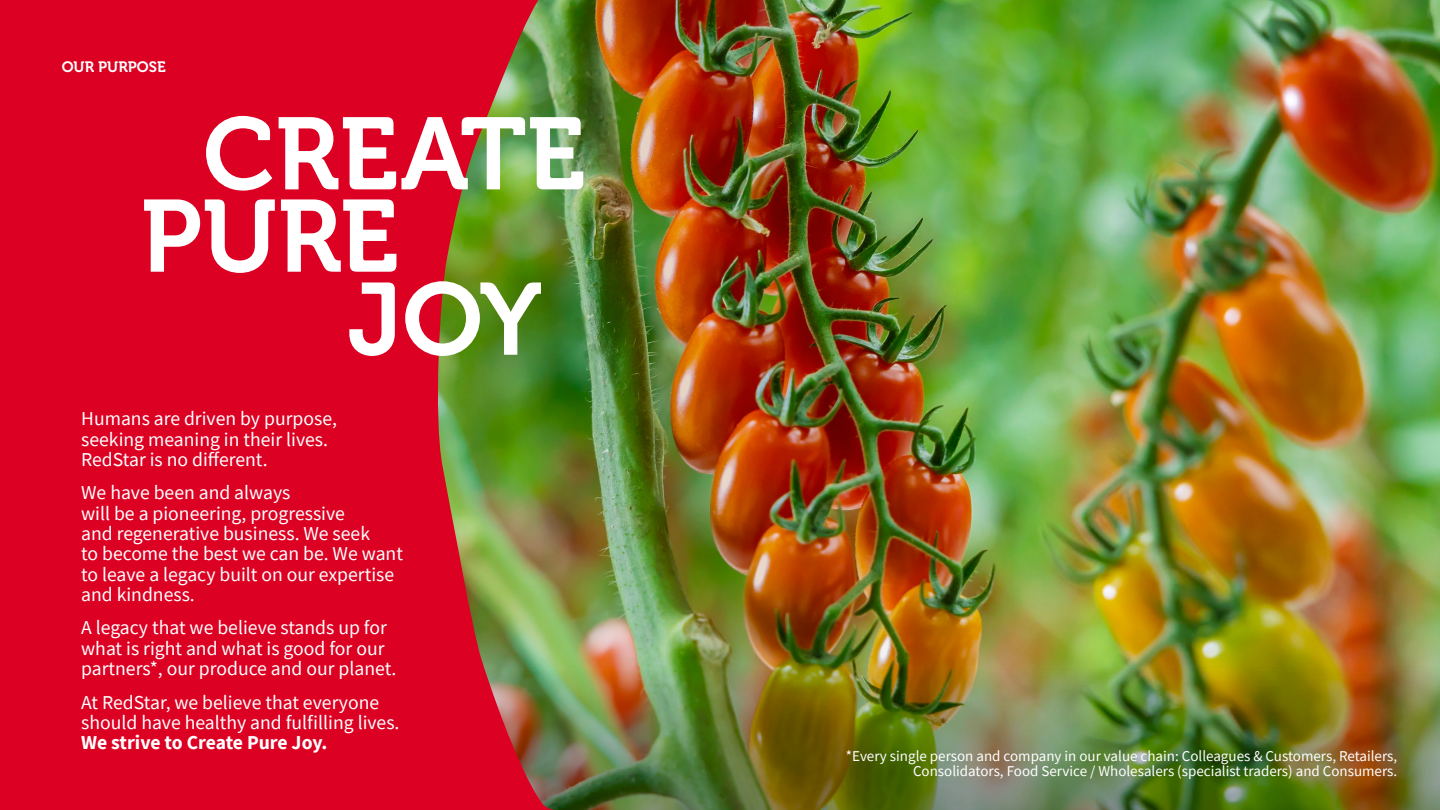
<style>
.page{position:relative;width:1440px;height:810px;background:#fff}
.page>*{position:absolute;margin:0;border:0;box-sizing:border-box;transform-origin:0 0}
.t1{font:101.77px/82.3px "Museo 700";color:#fff}
.t2{font:19.65px/20.3px "Source Sans Pro";color:#fff}
.t3{font:700 19.65px "Source Sans Pro";letter-spacing:-.01em;color:#fff}
.t4{font:15px/15px "Source Sans Pro";color:#fff;text-align:right}
.t5{font:15px "Museo 700";color:#fff}
</style>
<div class="page">
<div style="left:0;top:0;width:433px;height:810px;background:#dc0023"></div>
<img style="left:433px;top:0;width:1007px;height:810px">
<p class="t5" style="left:62px;top:58px;width:106px">OUR PURPOSE</p>
<h1 class="t1" style="left:141px;top:114px;width:446px;text-indent:62px">CREATE<br>PURE</h1>
<h1 class="t1" style="left:347px;top:280px;width:196px">JOY</h1>
<p class="t2" style="left:81px;top:409px;width:257px">Humans are driven by purpose, seeking meaning in their lives.<br>RedStar is no different.</p>
<p class="t2" style="left:81px;top:483px;width:323px">We have been and always<br>will be a pioneering, progressive<br>and regenerative business. We seek<br>to become the best we can be. We want to leave a legacy built on our expertise and kindness.</p>
<p class="t2" style="left:81px;top:618px;width:317px">A legacy that we believe stands up for what is right and what is good for our partners*, our produce and our planet.</p>
<p class="t2" style="left:81px;top:692px;width:320px">At RedStar, we believe that everyone should have healthy and fulfilling lives.</p>
<p class="t3" style="left:81px;top:729px;width:248px">We strive to Create Pure Joy.</p>
<p class="t4" style="left:846px;top:748px;width:553px">*Every single person and company in our value chain: Colleagues &amp; Customers, Retailers,<br>Consolidators, Food Service / Wholesalers (specialist traders) and Consumers.</p>
</div>
